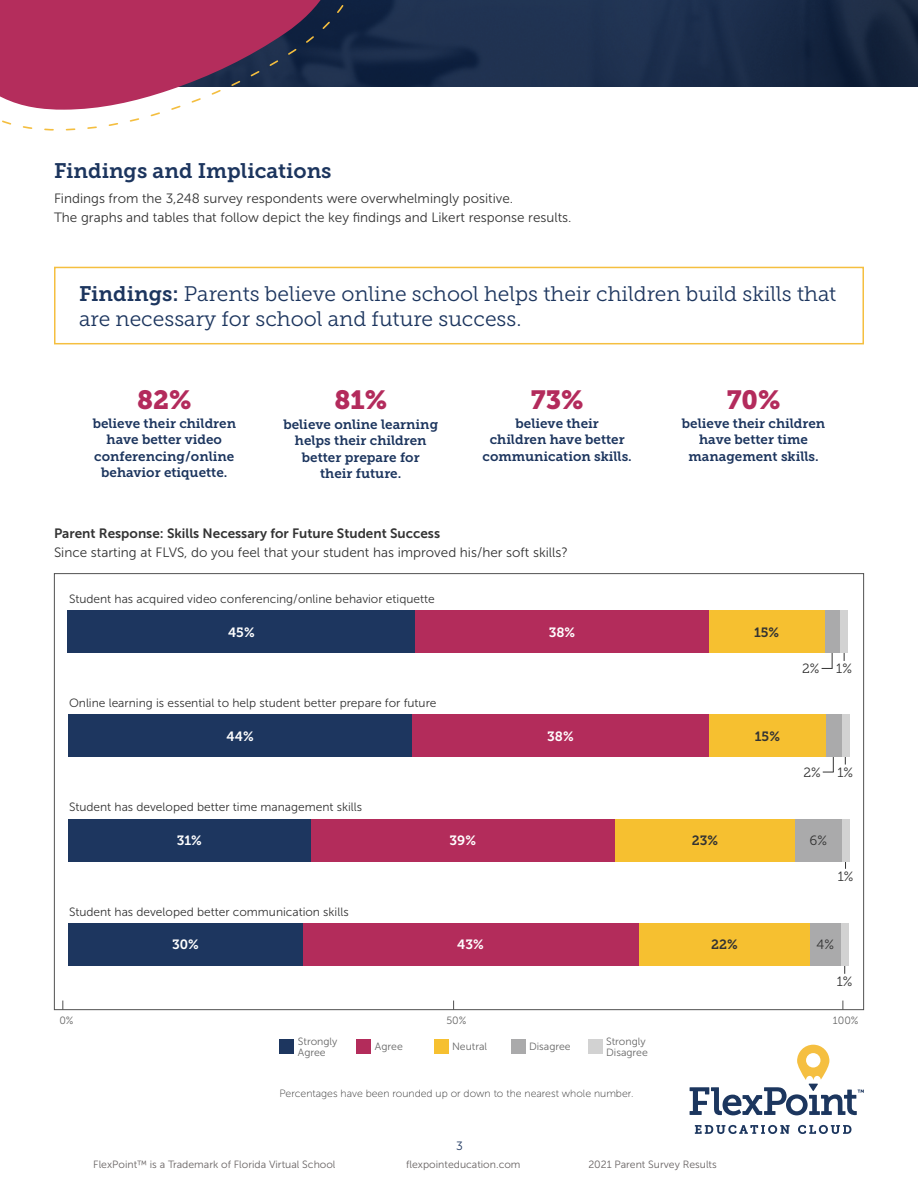
<style>
.page{position:relative;width:918px;height:1188px;background:#fff}
.page>*{position:absolute;margin:0;border:0;box-sizing:border-box;transform-origin:0 0}
.t1{font:26.25px "Museo Slab 900";color:#b32b5c}
.t2{font:21px/25.2px "Museo Slab 300";color:#1c355e}
.t3{font:21px "Museo Slab 700";color:#1c355e}
.t4{font:13.5px/19.5px "Museo Sans 300";color:#333}
.t5{font:13.5px "Museo Sans 700";color:#333}
.t6{font:13.35px/16.4px "Museo Slab 700";color:#1c355e;text-align:center}
.t7{font:13.35px "Museo Slab 700";color:#fff}
.t8{font:13.35px "Museo Slab 300";color:#333}
.t9{font:13.35px "Museo Slab 700";color:#333}
.t10{font:12px "Museo Sans 300";color:#333}
.t11{font:12px "Museo Sans 300";color:#1d365f}
.t12{font:10.5px "Museo Sans 300";color:#686363}
.t13{font:10.5px "Museo Sans 100";color:#333}
.t14{font:10.5px "Museo Sans 300";color:#666}
.s1{font-family:"Museo Slab 700"}
</style>
<div class="page">
<img style="left:356px;top:0;width:562px;height:87px">
<svg style="left:0;top:0;width:356px;height:131px"></svg>
<svg style="left:823px;top:757px;width:11px;height:16px"></svg>
<div style="left:842px;top:714px;width:7px;height:43px;background:#d2d2d2"></div>
<div style="left:826px;top:714px;width:16px;height:43px;background:#aaaaab"></div>
<div style="left:709px;top:714px;width:117px;height:43px;background:#f6c030"></div>
<div style="left:412px;top:714px;width:297px;height:43px;background:#b32c5b"></div>
<div style="left:68px;top:714px;width:344px;height:43px;background:#1d365f"></div>
<svg style="left:822px;top:653px;width:11px;height:16px"></svg>
<div style="left:840px;top:610px;width:8px;height:43px;background:#d2d2d2"></div>
<div style="left:825px;top:610px;width:15px;height:43px;background:#aaaaab"></div>
<div style="left:709px;top:610px;width:116px;height:43px;background:#f6c030"></div>
<div style="left:415px;top:610px;width:294px;height:43px;background:#b32c5b"></div>
<div style="left:68px;top:610px;width:347px;height:43px;background:#1d365f"></div>
<div style="left:842px;top:819px;width:7px;height:42px;background:#d2d2d2"></div>
<div style="left:795px;top:819px;width:47px;height:42px;background:#aaaaab"></div>
<div style="left:615px;top:819px;width:180px;height:42px;background:#f6c030"></div>
<div style="left:310px;top:819px;width:305px;height:42px;background:#b32c5b"></div>
<div style="left:68px;top:819px;width:242px;height:42px;background:#1d365f"></div>
<div style="left:841px;top:923px;width:8px;height:43px;background:#d2d2d2"></div>
<div style="left:810px;top:923px;width:31px;height:43px;background:#aaaaab"></div>
<div style="left:639px;top:923px;width:171px;height:43px;background:#f6c030"></div>
<div style="left:303px;top:923px;width:336px;height:43px;background:#b32c5b"></div>
<div style="left:68px;top:923px;width:235px;height:43px;background:#1d365f"></div>
<svg style="left:695px;top:1125px;width:95px;height:9px"></svg>
<svg style="left:798px;top:1125px;width:54px;height:9px"></svg>
<svg style="left:690px;top:1045px;width:174px;height:70px"></svg>
<div style="left:54px;top:267px;width:810px;height:77px;border:2px solid #f5bf40"></div>
<div style="left:588px;top:1039px;width:15px;height:15px;background:#d2d2d2"></div>
<div style="left:511px;top:1039px;width:15px;height:15px;background:#aaaaab"></div>
<div style="left:434px;top:1039px;width:15px;height:15px;background:#f6c030"></div>
<div style="left:356px;top:1039px;width:15px;height:15px;background:#b32c5b"></div>
<div style="left:279px;top:1039px;width:15px;height:15px;background:#1d365f"></div>
<p class="t3" style="left:54px;top:159px;width:279px">Findings and Implications</p>
<p class="t4" style="left:54px;top:188px;width:519px">Findings from the 3,248 survey respondents were overwhelmingly positive.<br>The graphs and tables that follow depict the key findings and Likert response results.</p>
<p class="t2" style="left:79px;top:281px;width:759px"><span class="s1">Findings:</span> Parents believe online school helps their children build skills that are necessary for school and future success.</p>
<p class="t1" style="left:137px;top:385px;width:56px">82%</p>
<p class="t6" style="left:93px;top:415px;width:145px">believe their children have better video conferencing/online behavior etiquette.</p>
<p class="t1" style="left:334px;top:385px;width:54px">81%</p>
<p class="t6" style="left:283px;top:416px;width:156px">believe online learning helps their children better prepare for<br>their future.</p>
<p class="t1" style="left:531px;top:385px;width:54px">73%</p>
<p class="t6" style="left:483px;top:415px;width:151px">believe their<br>children have better communication skills.</p>
<p class="t5" style="left:54px;top:526px;width:388px">Parent Response: Skills Necessary for Future Student Success</p>
<p class="t4" style="left:54px;top:543px;width:516px">Since starting at FLVS, do you feel that your student has improved his/her soft skills?</p>
<p class="t1" style="left:727px;top:385px;width:55px">70%</p>
<p class="t6" style="left:682px;top:415px;width:145px">believe their children have better time management skills.</p>
<p class="t10" style="left:69px;top:592px;width:367px">Student has acquired video conferencing/online behavior etiquette</p>
<p class="t7" style="left:228px;top:625px;width:28px">45%</p>
<p class="t7" style="left:549px;top:625px;width:28px">38%</p>
<p class="t9" style="left:754px;top:625px;width:27px">15%</p>
<p class="t10" style="left:69px;top:696px;width:369px">Online learning is essential to help student better prepare for future</p>
<p class="t7" style="left:227px;top:728px;width:29px">44%</p>
<p class="t7" style="left:547px;top:728px;width:28px">38%</p>
<p class="t9" style="left:755px;top:728px;width:27px">15%</p>
<p class="t8" style="left:802px;top:661px;width:19px">2%</p>
<p class="t8" style="left:836px;top:661px;width:17px">1%</p>
<p class="t8" style="left:803px;top:765px;width:19px">2%</p>
<p class="t8" style="left:837px;top:765px;width:17px">1%</p>
<p class="t10" style="left:69px;top:800px;width:295px">Student has developed better time management skills</p>
<p class="t7" style="left:177px;top:833px;width:27px">31%</p>
<p class="t7" style="left:450px;top:833px;width:28px">39%</p>
<p class="t9" style="left:692px;top:833px;width:28px">23%</p>
<p class="t8" style="left:809px;top:833px;width:19px">6%</p>
<p class="t8" style="left:838px;top:869px;width:17px">1%</p>
<p class="t10" style="left:69px;top:905px;width:281px">Student has developed better communication skills</p>
<p class="t7" style="left:172px;top:937px;width:28px">30%</p>
<p class="t7" style="left:457px;top:937px;width:28px">43%</p>
<p class="t9" style="left:711px;top:937px;width:28px">22%</p>
<p class="t8" style="left:817px;top:938px;width:19px">4%</p>
<p class="t8" style="left:837px;top:974px;width:17px">1%</p>
<p class="t14" style="left:59px;top:1014px;width:16px">0%</p>
<p class="t14" style="left:446px;top:1014px;width:22px">50%</p>
<p class="t14" style="left:833px;top:1014px;width:27px">100%</p>
<p class="t14" style="left:298px;top:1036px;width:41px">Strongly</p>
<p class="t14" style="left:298px;top:1047px;width:29px">Agree</p>
<p class="t14" style="left:375px;top:1041px;width:29px">Agree</p>
<p class="t14" style="left:452px;top:1041px;width:37px">Neutral</p>
<p class="t14" style="left:529px;top:1041px;width:43px">Disagree</p>
<p class="t14" style="left:606px;top:1036px;width:41px">Strongly</p>
<p class="t14" style="left:606px;top:1047px;width:43px">Disagree</p>
<p class="t13" style="left:279px;top:1088px;width:356px">Percentages have been rounded up or down to the nearest whole number.</p>
<p class="t11" style="left:456px;top:1140px;width:8px">3</p>
<p class="t12" style="left:93px;top:1159px;width:244px">FlexPoint™ is a Trademark of Florida Virtual School</p>
<p class="t12" style="left:406px;top:1159px;width:116px">flexpointeducation.com</p>
<p class="t12" style="left:588px;top:1159px;width:130px">2021 Parent Survey Results</p>
</div>
